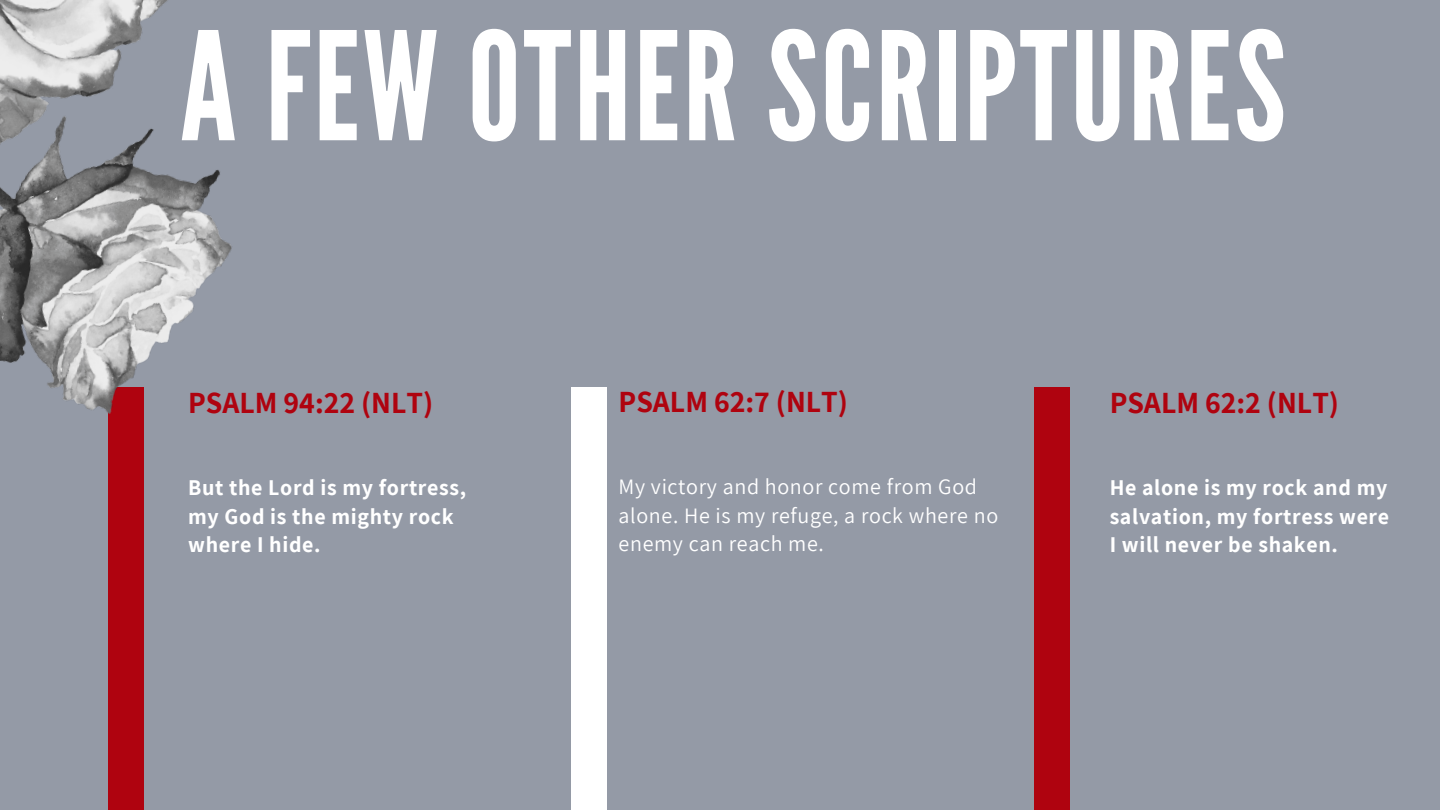
<style>
.page{position:relative;width:1440px;height:810px;background:#949aa6}
.page>*{position:absolute;margin:0;border:0;box-sizing:border-box;transform-origin:0 0}
.t1{font:150px "League Gothic";letter-spacing:.02em;color:#fff}
.t2{font:700 30px "Assistant";color:#af030f}
.t3{font:700 22px/28.5px "Assistant";letter-spacing:.03em;color:#fff;text-align:justify}
.t4{font:22px/28.5px "Assistant";letter-spacing:.03em;color:#fff}
</style>
<div class="page">
<div style="left:571px;top:387px;width:36px;height:423px;background:#fff"></div>
<div style="left:1035px;top:387px;width:35px;height:423px;background:#af030f"></div>
<div style="left:108px;top:387px;width:36px;height:423px;background:#af030f"></div>
<img style="left:0;top:0;width:232px;height:414px">
<p class="t1" style="left:180px;top:0;width:1107px">A FEW OTHER SCRIPTURES</p>
<p class="t2" style="left:188px;top:383px;width:247px">PSALM 94:22 (NLT)</p>
<p class="t3" style="left:188px;top:473px;width:280px;text-align:left">But the Lord is my fortress, my God is the mighty rock where I hide.</p>
<p class="t2" style="left:619px;top:382px;width:231px">PSALM 62:7 (NLT)</p>
<p class="t4" style="left:619px;top:472px;width:381px">My victory and honor come from God alone. He is my refuge, a rock where no enemy can reach me.</p>
<p class="t2" style="left:1110px;top:383px;width:231px">PSALM 62:2 (NLT)</p>
<p class="t3" style="left:1110px;top:473px;width:281px">He alone is my rock and my salvation, my fortress were I will never be shaken.</p>
</div>
